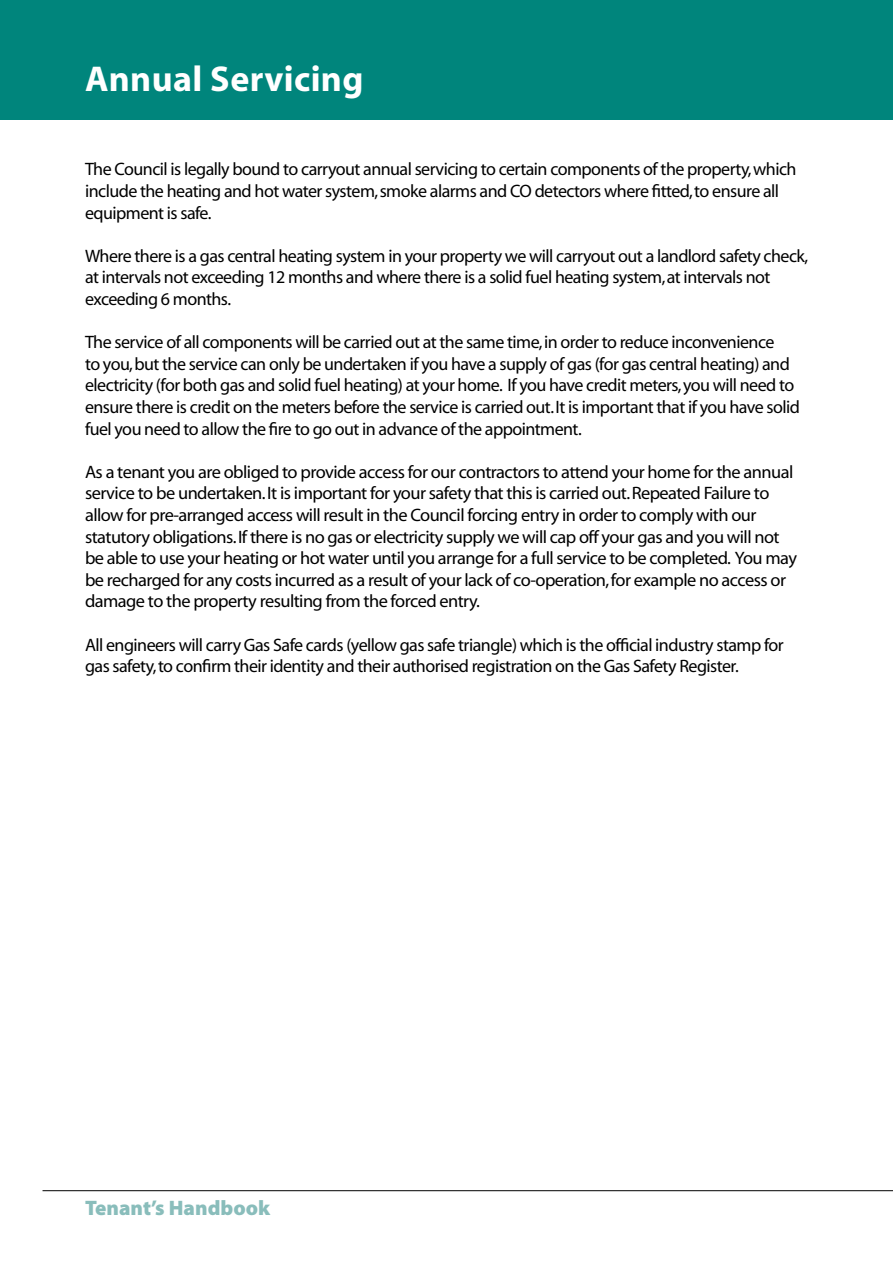
<style>
.page{position:relative;width:893px;height:1263px;background:#fff}
.page>*{position:absolute;margin:0;border:0;box-sizing:border-box;transform-origin:0 0}
.t1{font:700 36px "Myriad";letter-spacing:.01em;color:#fff}
.t2{font:900 21px "Myriad Pro";color:#89bdbb}
.t3{font:18px/21.6px "Myriad";letter-spacing:-.03em;color:#000}
</style>
<div class="page">
<div style="left:0;top:0;width:893px;height:119px;background:#00857c"></div>
<hr style="left:43px;top:1190px;width:850px;height:1px;background:#000">
<h1 class="t1" style="left:85px;top:60px;width:280px">Annual Servicing</h1>
<p class="t3" style="left:85px;top:159px;width:713px">The Council is legally bound to carryout annual servicing to certain components of the property, which include the heating and hot water system, smoke alarms and CO detectors where fitted, to ensure all equipment is safe.</p>
<p class="t3" style="left:85px;top:246px;width:725px">Where there is a gas central heating system in your property we will carryout out a landlord safety check, at intervals not exceeding 12 months and where there is a solid fuel heating system, at intervals not exceeding 6 months.</p>
<p class="t3" style="left:85px;top:332px;width:716px">The service of all components will be carried out at the same time, in order to reduce inconvenience<br>to you, but the service can only be undertaken if you have a supply of gas (for gas central heating) and electricity (for both gas and solid fuel heating) at your home. If you have credit meters, you will need to ensure there is credit on the meters before the service is carried out. It is important that if you have solid fuel you need to allow the fire to go out in advance of the appointment.</p>
<p class="t3" style="left:85px;top:462px;width:713px">As a tenant you are obliged to provide access for our contractors to attend your home for the annual service to be undertaken. It is important for your safety that this is carried out. Repeated Failure to allow for pre-arranged access will result in the Council forcing entry in order to comply with our statutory obligations. If there is no gas or electricity supply we will cap off your gas and you will not be able to use your heating or hot water until you arrange for a full service to be completed. You may be recharged for any costs incurred as a result of your lack of co-operation, for example no access or damage to the property resulting from the forced entry.</p>
<p class="t3" style="left:85px;top:635px;width:700px">All engineers will carry Gas Safe cards (yellow gas safe triangle) which is the official industry stamp for gas safety, to confirm their identity and their authorised registration on the Gas Safety Register.</p>
<p class="t2" style="left:85px;top:1194px;width:187px">Tenant’s Handbook</p>
</div>
